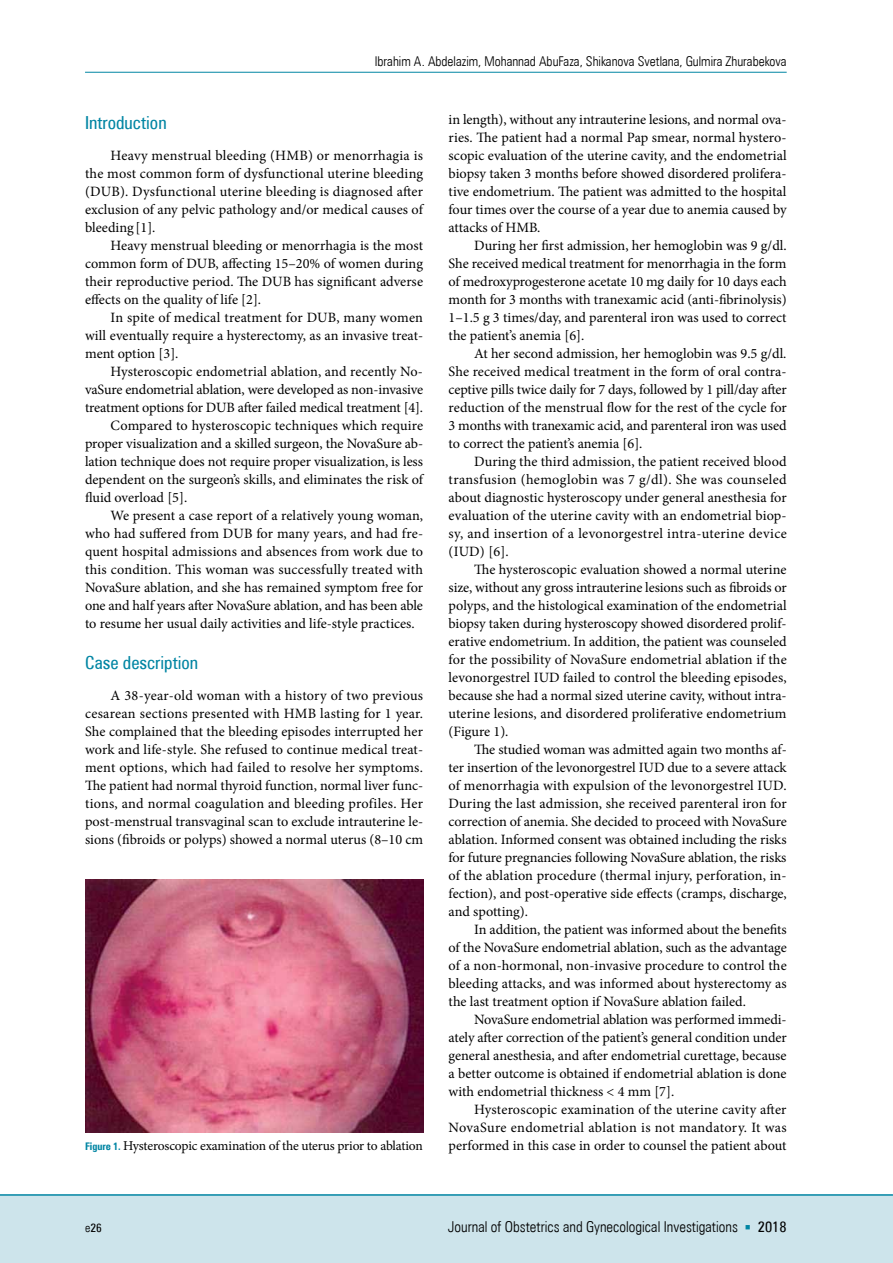
<style>
.page{position:relative;width:893px;height:1263px;background:#fff}
.page>*{position:absolute;margin:0;border:0;box-sizing:border-box;transform-origin:0 0}
.t1{font:18px "Zurich Cn EU";color:#0085a3}
.t2{font:15px "Zurich Lt Cn EU";color:#000}
.t3{font:14.25px/18px "Minion Pro";color:#000;text-align:justify}
.t4{font:13.5px "Zurich Lt Cn EU";color:#000}
.t5{font:13.5px "Minion Pro";letter-spacing:-.015em;color:#000}
.t6{font:12px "Zurich Cn EU";color:#000}
.s1{font-family:"Zurich Cn EU";font-weight:700;font-size:10.5px;color:#0085a3}
.s2{font-family:"Zurich Lt Cn EU"}
.s3{font-family:"Minion Pro";color:#0085a3}
.s4{font-family:"Zurich Cn EU"}
</style>
<div class="page">
<div style="left:0;top:1195px;width:893px;height:68px;background:#cde4eb"></div>
<hr style="left:0;top:1194px;width:893px;height:2px;background:#0085a3">
<hr style="left:85px;top:72px;width:702px;height:1px;background:#0085a3">
<img style="left:85px;top:880px;width:338px;height:252px">
<p class="t4" style="left:375px;top:53px;width:413px">Ibrahim A. Abdelazim, Mohannad AbuFaza, Shikanova Svetlana, Gulmira Zhurabekova</p>
<p class="t1" style="left:85px;top:111px;width:83px">Introduction</p>
<p class="t3" style="left:85px;top:147px;width:340px;text-indent:26px">Heavy menstrual bleeding (HMB) or menorrhagia is the most common form of dysfunctional uterine bleeding (DUB). Dysfunctional uterine bleeding is diagnosed after exclusion of any pelvic pathology and/or medical causes of bleeding [1].</p>
<p class="t3" style="left:85px;top:237px;width:340px;text-indent:26px">Heavy menstrual bleeding or menorrhagia is the most common form of DUB, affecting 15–20% of women during their reproductive period. The DUB has significant adverse effects on the quality of life [2].</p>
<p class="t3" style="left:85px;top:309px;width:340px;text-indent:26px">In spite of medical treatment for DUB, many women will eventually require a hysterectomy, as an invasive treat&shy;ment option [3].</p>
<p class="t3" style="left:111px;top:363px;width:314px">Hysteroscopic endometrial ablation, and recently No-</p>
<p class="t3" style="left:85px;top:381px;width:340px">vaSure endometrial ablation, were developed as non-invasive</p>
<p class="t3" style="left:85px;top:399px;width:340px">treatment options for DUB after failed medical treatment [4].</p>
<p class="t3" style="left:111px;top:417px;width:314px">Compared to hysteroscopic techniques which require</p>
<p class="t3" style="left:85px;top:435px;width:340px">proper visualization and a skilled surgeon, the NovaSure ab-</p>
<p class="t3" style="left:85px;top:453px;width:339px">lation technique does not require proper visualization, is less</p>
<p class="t3" style="left:85px;top:471px;width:340px">dependent on the surgeon’s skills, and eliminates the risk of</p>
<p class="t3" style="left:85px;top:489px;width:104px">fluid overload [5].</p>
<p class="t3" style="left:111px;top:507px;width:314px">We present a case report of a relatively young woman,</p>
<p class="t3" style="left:85px;top:525px;width:340px">who had suffered from DUB for many years, and had fre-</p>
<p class="t3" style="left:85px;top:543px;width:339px">quent hospital admissions and absences from work due to</p>
<p class="t3" style="left:85px;top:561px;width:339px">this condition. This woman was successfully treated with</p>
<p class="t3" style="left:85px;top:579px;width:340px">NovaSure ablation, and she has remained symptom free for</p>
<p class="t3" style="left:85px;top:597px;width:339px">one and half years after NovaSure ablation, and has been able</p>
<p class="t3" style="left:85px;top:615px;width:331px">to resume her usual daily activities and life-style practices.</p>
<p class="t1" style="left:85px;top:651px;width:115px">Case description</p>
<p class="t3" style="left:85px;top:687px;width:340px;text-indent:26px">A 38-year-old woman with a history of two previous cesarean sections presented with HMB lasting for 1 year.<br>She complained that the bleeding episodes interrupted her work and life-style. She refused to continue medical treat&shy;ment options, which had failed to resolve her symptoms.<br>The patient had normal thyroid function, normal liver func&shy;tions, and normal coagulation and bleeding profiles. Her post-menstrual transvaginal scan to exclude intrauterine le&shy;sions (fibroids or polyps) showed a normal uterus (8–10 cm</p>
<p class="t3" style="left:449px;top:111px;width:340px">in length), without any intrauterine lesions, and normal ova&shy;ries. The patient had a normal Pap smear, normal hystero&shy;scopic evaluation of the uterine cavity, and the endometrial biopsy taken 3 months before showed disordered prolifera&shy;tive endometrium. The patient was admitted to the hospital four times over the course of a year due to anemia caused by attacks of HMB.</p>
<p class="t3" style="left:449px;top:237px;width:340px;text-indent:26px">During her first admission, her hemoglobin was 9 g/dl.<br>She received medical treatment for menorrhagia in the form of medroxyprogesterone acetate 10 mg daily for 10 days each month for 3 months with tranexamic acid (anti-fibrinolysis)<br>1–1.5 g 3 times/day, and parenteral iron was used to correct the patient’s anemia [6].</p>
<p class="t3" style="left:449px;top:345px;width:340px;text-indent:26px">At her second admission, her hemoglobin was 9.5 g/dl.<br>She received medical treatment in the form of oral contra&shy;ceptive pills twice daily for 7 days, followed by 1 pill/day after reduction of the menstrual flow for the rest of the cycle for 3 months with tranexamic acid, and parenteral iron was used to correct the patient’s anemia [6].</p>
<p class="t3" style="left:449px;top:453px;width:340px;text-indent:26px">During the third admission, the patient received blood transfusion (hemoglobin was 7 g/dl). She was counseled about diagnostic hysteroscopy under general anesthesia for evaluation of the uterine cavity with an endometrial biop&shy;sy, and insertion of a levonorgestrel intra-uterine device (IUD) [6].</p>
<p class="t3" style="left:449px;top:561px;width:340px;text-indent:26px">The hysteroscopic evaluation showed a normal uterine size, without any gross intrauterine lesions such as fibroids or polyps, and the histological examination of the endometrial biopsy taken during hysteroscopy showed disordered prolif&shy;erative endometrium. In addition, the patient was counseled for the possibility of NovaSure endometrial ablation if the levonorgestrel IUD failed to control the bleeding episodes, because she had a normal sized uterine cavity, without intra&shy;uterine lesions, and disordered proliferative endometrium (Figure 1).</p>
<p class="t3" style="left:449px;top:741px;width:340px;text-indent:26px">The studied woman was admitted again two months af&shy;ter insertion of the levonorgestrel IUD due to a severe attack of menorrhagia with expulsion of the levonorgestrel IUD.<br>During the last admission, she received parenteral iron for correction of anemia. She decided to proceed with NovaSure ablation. Informed consent was obtained including the risks for future pregnancies following NovaSure ablation, the risks of the ablation procedure (thermal injury, perforation, in&shy;fection), and post-operative side effects (cramps, discharge, and spotting).</p>
<p class="t3" style="left:449px;top:921px;width:340px;text-indent:26px">In addition, the patient was informed about the benefits of the NovaSure endometrial ablation, such as the advantage of a non-hormonal, non-invasive procedure to control the bleeding attacks, and was informed about hysterectomy as the last treatment option if NovaSure ablation failed.</p>
<p class="t3" style="left:449px;top:1011px;width:340px;text-indent:26px">NovaSure endometrial ablation was performed immedi&shy;ately after correction of the patient’s general condition under general anesthesia, and after endometrial curettage, because a better outcome is obtained if endometrial ablation is done with endometrial thickness &lt; 4 mm [7].</p>
<p class="t3" style="left:449px;top:1101px;width:340px;text-align:right">Hysteroscopic examination of the uterine cavity after<br>NovaSure endometrial ablation is not mandatory. It was</p>
<p class="t5" style="left:85px;top:1137px;width:339px"><span class="s1">Figure 1.</span> Hysteroscopic examination of the uterus prior to ablation</p>
<p class="t3" style="left:449px;top:1137px;width:340px">performed in this case in order to counsel the patient about</p>
<p class="t6" style="left:85px;top:1221px;width:18px"><span class="s2">e</span>26</p>
<p class="t2" style="left:448px;top:1218px;width:340px">Journal of Obstetrics and Gynecological Investigations <span class="s3">■</span> <span class="s4">2018</span></p>
</div>
